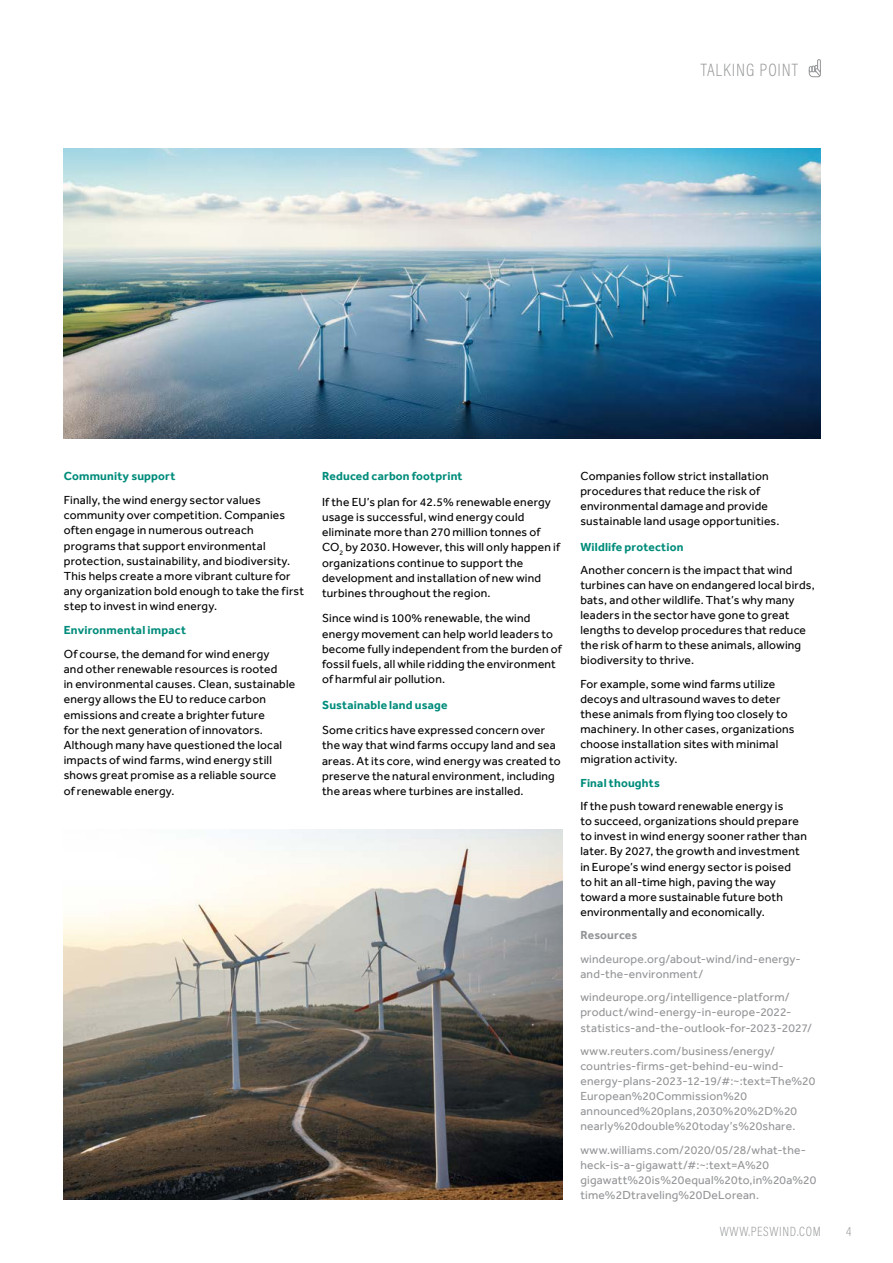
<style>
.page{position:relative;width:893px;height:1263px;background:#fff}
.page>*{position:absolute;margin:0;border:0;box-sizing:border-box;transform-origin:0 0}
.t1{font:200 18px "Acumin Pro Cond";letter-spacing:.05em;color:#939598}
.t2{font:200 13.5px "Acumin Pro Cond";letter-spacing:.05em;color:#939598}
.t3{font:12px/15.1px "Effra";letter-spacing:.015em;color:#000}
.t4{font:12px/15px "Effra";letter-spacing:.015em;color:#939598}
.t5{font:700 12px "Effra";letter-spacing:.015em;color:#008c7b}
.t6{font:700 12px "Effra";letter-spacing:.01em;color:#939598}
</style>
<div class="page">
<img style="left:64px;top:149px;width:757px;height:289px">
<img style="left:64px;top:829px;width:498px;height:370px">
<svg style="left:809px;top:59px;width:12px;height:18px"></svg>
<h1 class="t1" style="left:701px;top:58px;width:99px">TALKING POINT</h1>
<p class="t5" style="left:64px;top:469px;width:113px">Community support</p>
<p class="t3" style="left:64px;top:492px;width:242px">Finally, the wind energy sector values community over competition. Companies often engage in numerous outreach programs that support environmental protection, sustainability, and biodiversity.<br>This helps create a more vibrant culture for any organization bold enough to take the first step to invest in wind energy.</p>
<p class="t5" style="left:64px;top:623px;width:124px">Environmental impact</p>
<p class="t3" style="left:64px;top:646px;width:233px">Of course, the demand for wind energy<br>and other renewable resources is rooted<br>in environmental causes. Clean, sustainable energy allows the EU to reduce carbon emissions and create a brighter future<br>for the next generation of innovators.<br>Although many have questioned the local impacts of wind farms, wind energy still shows great promise as a reliable source<br>of renewable energy.</p>
<p class="t5" style="left:322px;top:469px;width:142px">Reduced carbon footprint</p>
<p class="t3" style="left:322px;top:494px;width:239px">If the EU’s plan for 42.5% renewable energy usage is successful, wind energy could eliminate more than 270 million tonnes of CO<sub>2</sub> by 2030. However, this will only happen if organizations continue to support the development and installation of new wind turbines throughout the region.</p>
<p class="t3" style="left:322px;top:611px;width:241px">Since wind is 100% renewable, the wind energy movement can help world leaders to become fully independent from the burden of fossil fuels, all while ridding the environment of harmful air pollution.</p>
<p class="t5" style="left:322px;top:697px;width:127px">Sustainable land usage</p>
<p class="t3" style="left:322px;top:722px;width:240px">Some critics have expressed concern over the way that wind farms occupy land and sea areas. At its core, wind energy was created to preserve the natural environment, including the areas where turbines are installed.</p>
<p class="t3" style="left:580px;top:468px;width:201px">Companies follow strict installation procedures that reduce the risk of environmental damage and provide sustainable land usage opportunities.</p>
<p class="t5" style="left:580px;top:539px;width:105px">Wildlife protection</p>
<p class="t3" style="left:580px;top:562px;width:236px">Another concern is the impact that wind turbines can have on endangered local birds, bats, and other wildlife. That’s why many leaders in the sector have gone to great lengths to develop procedures that reduce the risk of harm to these animals, allowing biodiversity to thrive.</p>
<p class="t3" style="left:580px;top:676px;width:215px">For example, some wind farms utilize decoys and ultrasound waves to deter these animals from flying too closely to machinery. In other cases, organizations choose installation sites with minimal migration activity.</p>
<p class="t5" style="left:580px;top:776px;width:81px">Final thoughts</p>
<p class="t3" style="left:580px;top:799px;width:228px">If the push toward renewable energy is<br>to succeed, organizations should prepare to invest in wind energy sooner rather than later. By 2027, the growth and investment in Europe’s wind energy sector is poised<br>to hit an all-time high, paving the way toward a more sustainable future both environmentally and economically.</p>
<p class="t6" style="left:580px;top:928px;width:58px">Resources</p>
<p class="t4" style="left:580px;top:951px;width:222px">windeurope.org/about-wind/ind-energy&shy;and-the-environment/</p>
<p class="t4" style="left:580px;top:990px;width:233px">windeurope.org/intelligence-platform/ product/wind-energy-in-europe-2022- statistics-and-the-outlook-for-2023-2027/</p>
<p class="t4" style="left:580px;top:1043px;width:236px">www.reuters.com/business/energy/ countries-firms-get-behind-eu-wind&shy;energy-plans-2023-12-19/#:~:text=The%20<br>European%20Commission%20 announced%20plans,2030%20%2D%20 nearly%20double%20today’s%20share.</p>
<p class="t4" style="left:580px;top:1142px;width:237px">www.williams.com/2020/05/28/what-the&shy;heck-is-a-gigawatt/#:~:text=A%20 gigawatt%20is%20equal%20to,in%20a%20 time%2Dtraveling%20DeLorean.</p>
<p class="t2" style="left:720px;top:1223px;width:102px">WWW.PESWIND.COM</p>
<p class="t2" style="left:846px;top:1223px;width:7px">4</p>
</div>
